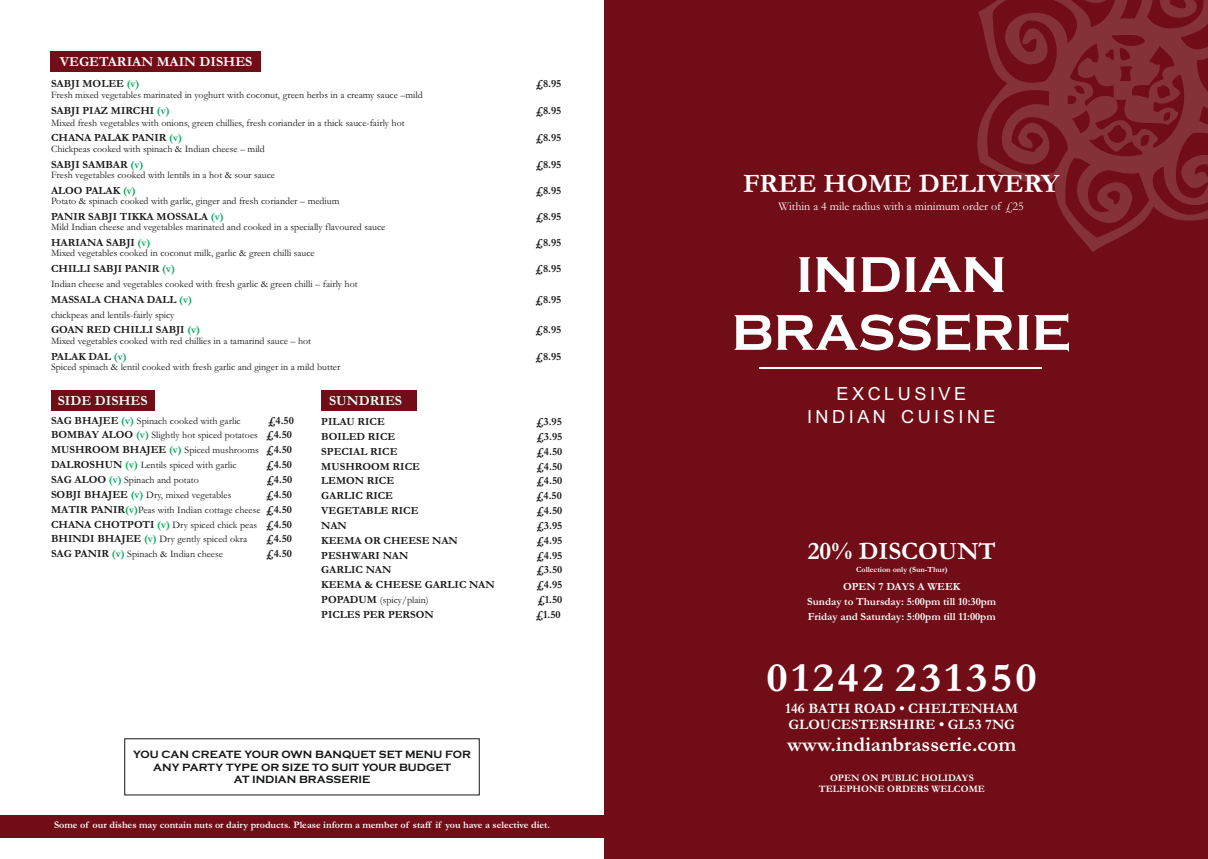
<style>
.page{position:relative;width:1208px;height:859px;background:#fff}
.page>*{position:absolute;margin:0;border:0;box-sizing:border-box;transform-origin:0 0}
.t1{font:700 52px/57.9px "Copperplate Gothic";color:#fff;text-align:center}
.t2{font:700 41.6px "Garamond";letter-spacing:.075em;color:#fff;scale:1.09 1}
.t3{font:700 27px "Garamond";color:#fff}
.t4{font:700 25.2px "Garamond";color:#fff}
.t5{font:700 21px "Garamond";color:#fff}
.t6{font:18.1px/22.8px "Arial";letter-spacing:.195em;color:#fff;text-align:center}
.t7{font:700 14.6px/16.4px "Garamond";color:#fff}
.t8{font:700 14px "Garamond";color:#fff}
.t9{font:12px "Garamond";color:#fff}
.t10{font:700 11px "Garamond";color:#151616}
.t11{font:700 11px/15px "Garamond";color:#fff;text-align:center}
.t12{font:700 10.9px/12.1px "Copperplate Gothic";color:#151616;text-align:center}
.t13{font:700 10.1px "Garamond";color:#fff}
.t14{font:10px "Garamond";color:#151616}
.t15{font:700 10px/11.2px "Garamond";color:#fff;text-align:center}
.t16{font:700 8px "Garamond";color:#fff}
.s1{color:#00a759}
.s2{font-weight:700;font-size:11px}
.s3{font-weight:700;font-size:11px;color:#00a759}
.s4{font-weight:400;font-size:10px}
</style>
<div class="page">
<div style="left:604px;top:0;width:604px;height:859px;background:#700d16"></div>
<hr style="left:759px;top:367px;width:282px;height:2px;background:#fff">
<div style="left:51px;top:390px;width:103px;height:20px;background:#700d16"></div>
<div style="left:51px;top:51px;width:210px;height:20px;background:#700d16"></div>
<div style="left:321px;top:390px;width:95px;height:20px;background:#700d16"></div>
<div style="left:0;top:815px;width:604px;height:22px;background:#700d16"></div>
<svg style="left:977px;top:0;width:231px;height:252px"></svg>
<h3 class="t8" style="left:60px;top:57px;width:194px">VEGETARIAN MAIN DISHES</h3>
<p class="t10" style="left:51px;top:80px;width:90px">SABJI MOLEE <span class="s1">(v)</span></p>
<p class="t10" style="left:535px;top:80px;width:27px">£8.95</p>
<p class="t14" style="left:51px;top:92px;width:373px">Fresh mixed vegetables marinated in yoghurt with coconut, green herbs in a creamy sauce –mild</p>
<p class="t10" style="left:51px;top:107px;width:120px">SABJI PIAZ MIRCHI <span class="s1">(v)</span></p>
<p class="t10" style="left:535px;top:107px;width:27px">£8.95</p>
<p class="t14" style="left:51px;top:119px;width:355px">Mixed fresh vegetables with onions, green chillies, fresh coriander in a thick sauce-fairly hot</p>
<p class="t10" style="left:51px;top:134px;width:132px">CHANA PALAK PANIR <span class="s1">(v)</span></p>
<p class="t10" style="left:535px;top:134px;width:27px">£8.95</p>
<p class="t14" style="left:51px;top:145px;width:215px">Chickpeas cooked with spinach &amp; Indian cheese – mild</p>
<p class="t10" style="left:51px;top:160px;width:94px">SABJI SAMBAR <span class="s1">(v)</span></p>
<p class="t10" style="left:535px;top:160px;width:27px">£8.95</p>
<p class="t14" style="left:51px;top:171px;width:225px">Fresh vegetables cooked with lentils in a hot &amp; sour sauce</p>
<p class="t10" style="left:51px;top:186px;width:86px">ALOO PALAK <span class="s1">(v)</span></p>
<p class="t10" style="left:535px;top:186px;width:27px">£8.95</p>
<p class="t14" style="left:51px;top:197px;width:290px">Potato &amp; spinach cooked with garlic, ginger and fresh coriander – medium</p>
<p class="t10" style="left:51px;top:213px;width:174px">PANIR SABJI TIKKA MOSSALA <span class="s1">(v)</span></p>
<p class="t10" style="left:535px;top:213px;width:27px">£8.95</p>
<p class="t14" style="left:51px;top:224px;width:336px">Mild Indian cheese and vegetables marinated and cooked in a specially flavoured sauce</p>
<p class="t10" style="left:51px;top:239px;width:101px">HARIANA SABJI <span class="s1">(v)</span></p>
<p class="t10" style="left:535px;top:239px;width:27px">£8.95</p>
<p class="t14" style="left:51px;top:250px;width:265px">Mixed vegetables cooked in coconut milk, garlic &amp; green chilli sauce</p>
<p class="t10" style="left:51px;top:265px;width:125px">CHILLI SABJI PANIR <span class="s1">(v)</span></p>
<p class="t10" style="left:535px;top:265px;width:27px">£8.95</p>
<p class="t14" style="left:51px;top:280px;width:308px">Indian cheese and vegetables cooked with fresh garlic &amp; green chilli – fairly hot</p>
<p class="t10" style="left:51px;top:296px;width:142px">MASSALA CHANA DALL <span class="s1">(v)</span></p>
<p class="t10" style="left:535px;top:296px;width:27px">£8.95</p>
<p class="t14" style="left:51px;top:311px;width:125px">chickpeas and lentils-fairly spicy</p>
<p class="t10" style="left:51px;top:326px;width:151px">GOAN RED CHILLI SABJI <span class="s1">(v)</span></p>
<p class="t10" style="left:535px;top:326px;width:27px">£8.95</p>
<p class="t14" style="left:51px;top:337px;width:262px">Mixed vegetables cooked with red chillies in a tamarind sauce – hot</p>
<p class="t10" style="left:51px;top:352px;width:77px">PALAK DAL <span class="s1">(v)</span></p>
<p class="t10" style="left:535px;top:352px;width:27px">£8.95</p>
<p class="t14" style="left:51px;top:363px;width:291px">Spiced spinach &amp; lentil cooked with fresh garlic and ginger in a mild butter</p>
<h3 class="t8" style="left:58px;top:396px;width:91px">SIDE DISHES</h3>
<h3 class="t8" style="left:329px;top:396px;width:74px">SUNDRIES</h3>
<p class="t14" style="left:51px;top:417px;width:191px"><span class="s2">SAG BHAJEE</span> <span class="s3">(v)</span> Spinach cooked with garlic</p>
<p class="t10" style="left:268px;top:416px;width:27px">£4.50</p>
<p class="t14" style="left:51px;top:432px;width:242px"><span class="s2">BOMBAY ALOO</span> <span class="s3">(v)</span> Slightly hot spiced potatoes <span class="s2">£4.50</span></p>
<p class="t10" style="left:51px;top:446px;width:242px">MUSHROOM BHAJEE <span class="s1">(v)</span> <span class="s4">Spiced mushrooms</span> £4.50</p>
<p class="t14" style="left:51px;top:462px;width:187px"><span class="s2">DALROSHUN</span> <span class="s3">(v)</span> Lentils spiced with garlic</p>
<p class="t10" style="left:266px;top:461px;width:27px">£4.50</p>
<p class="t14" style="left:51px;top:476px;width:149px"><span class="s2">SAG ALOO</span> <span class="s3">(v)</span> Spinach and potato</p>
<p class="t10" style="left:266px;top:476px;width:27px">£4.50</p>
<p class="t14" style="left:51px;top:491px;width:182px"><span class="s2">SOBJI BHAJEE</span> <span class="s3">(v)</span> Dry, mixed vegetables</p>
<p class="t10" style="left:266px;top:491px;width:27px">£4.50</p>
<p class="t14" style="left:51px;top:506px;width:242px"><span class="s2">MATIR PANIR</span><span class="s3">(v)</span>Peas with Indian cottage cheese <span class="s2">£4.50</span></p>
<p class="t10" style="left:51px;top:520px;width:242px">CHANA CHOTPOTI <span class="s1">(v)</span> <span class="s4">Dry spiced chick peas</span> £4.50</p>
<p class="t14" style="left:51px;top:536px;width:198px"><span class="s2">BHINDI BHAJEE</span> <span class="s3">(v)</span> Dry gently spiced okra</p>
<p class="t10" style="left:266px;top:535px;width:27px">£4.50</p>
<p class="t14" style="left:51px;top:551px;width:173px"><span class="s2">SAG PANIR</span> <span class="s3">(v)</span> Spinach &amp; Indian cheese</p>
<p class="t10" style="left:266px;top:550px;width:27px">£4.50</p>
<p class="t10" style="left:321px;top:418px;width:65px">PILAU RICE</p>
<p class="t10" style="left:536px;top:418px;width:27px">£3.95</p>
<p class="t10" style="left:321px;top:433px;width:75px">BOILED RICE</p>
<p class="t10" style="left:536px;top:433px;width:27px">£3.95</p>
<p class="t10" style="left:321px;top:447px;width:78px">SPECIAL RICE</p>
<p class="t10" style="left:536px;top:447px;width:27px">£4.50</p>
<p class="t10" style="left:321px;top:462px;width:100px">MUSHROOM RICE</p>
<p class="t10" style="left:536px;top:462px;width:27px">£4.50</p>
<p class="t10" style="left:321px;top:477px;width:74px">LEMON RICE</p>
<p class="t10" style="left:536px;top:477px;width:27px">£4.50</p>
<p class="t10" style="left:321px;top:492px;width:73px">GARLIC RICE</p>
<p class="t10" style="left:536px;top:492px;width:27px">£4.50</p>
<p class="t10" style="left:321px;top:507px;width:99px">VEGETABLE RICE</p>
<p class="t10" style="left:536px;top:507px;width:27px">£4.50</p>
<p class="t10" style="left:321px;top:522px;width:27px">NAN</p>
<p class="t10" style="left:536px;top:522px;width:27px">£3.95</p>
<p class="t10" style="left:321px;top:537px;width:138px">KEEMA OR CHEESE NAN</p>
<p class="t10" style="left:536px;top:537px;width:27px">£4.95</p>
<p class="t10" style="left:321px;top:551px;width:88px">PESHWARI NAN</p>
<p class="t10" style="left:536px;top:551px;width:27px">£4.95</p>
<p class="t10" style="left:321px;top:566px;width:72px">GARLIC NAN</p>
<p class="t10" style="left:536px;top:566px;width:27px">£3.50</p>
<p class="t10" style="left:321px;top:581px;width:175px">KEEMA &amp; CHEESE GARLIC NAN</p>
<p class="t10" style="left:536px;top:581px;width:27px">£4.95</p>
<p class="t14" style="left:321px;top:597px;width:109px"><span class="s2">POPADUM</span> (spicy/plain)</p>
<p class="t10" style="left:537px;top:596px;width:26px">£1.50</p>
<p class="t10" style="left:321px;top:611px;width:114px">PICLES PER PERSON</p>
<p class="t10" style="left:535px;top:611px;width:26px">£1.50</p>
<p class="t12" style="left:133px;top:748px;width:339px">YOU CAN CREATE YOUR OWN BANQUET SET MENU FOR<br>ANY PARTY TYPE OR SIZE TO SUIT YOUR BUDGET<br>AT INDIAN BRASSERIE</p>
<p class="t13" style="left:54px;top:822px;width:497px">Some of our dishes may contain nuts or dairy products. Please inform a member of staff if you have a selective diet.</p>
<h3 class="t3" style="left:743px;top:175px;width:317px">FREE HOME DELIVERY</h3>
<p class="t9" style="left:778px;top:202px;width:247px">Within a 4 mile radius with a minimum order of £25</p>
<h1 class="t1" style="left:731px;top:245px;width:341px">INDIAN<br>BRASSERIE</h1>
<h3 class="t6" style="left:807px;top:384px;width:190px">EXCLUSIVE<br>INDIAN CUISINE</h3>
<h3 class="t4" style="left:808px;top:542px;width:190px">20% DISCOUNT</h3>
<p class="t16" style="left:856px;top:567px;width:93px">Collection only (Sun-Thur)</p>
<p class="t11" style="left:807px;top:580px;width:190px">OPEN 7 DAYS A WEEK<br>Sunday to Thursday: 5:00pm till 10:30pm<br>Friday and Saturday: 5:00pm till 11:00pm</p>
<h2 class="t2" style="left:766px;top:663px;width:250px">01242 231350</h2>
<h3 class="t7" style="left:785px;top:702px;width:234px">146 BATH ROAD • CHELTENHAM<br>GLOUCESTERSHIRE • GL53 7NG</h3>
<h3 class="t5" style="left:787px;top:737px;width:230px">www.indianbrasserie.com</h3>
<p class="t15" style="left:819px;top:773px;width:167px">OPEN ON PUBLIC HOLIDAYS<br>TELEPHONE ORDERS WELCOME</p>
</div>
